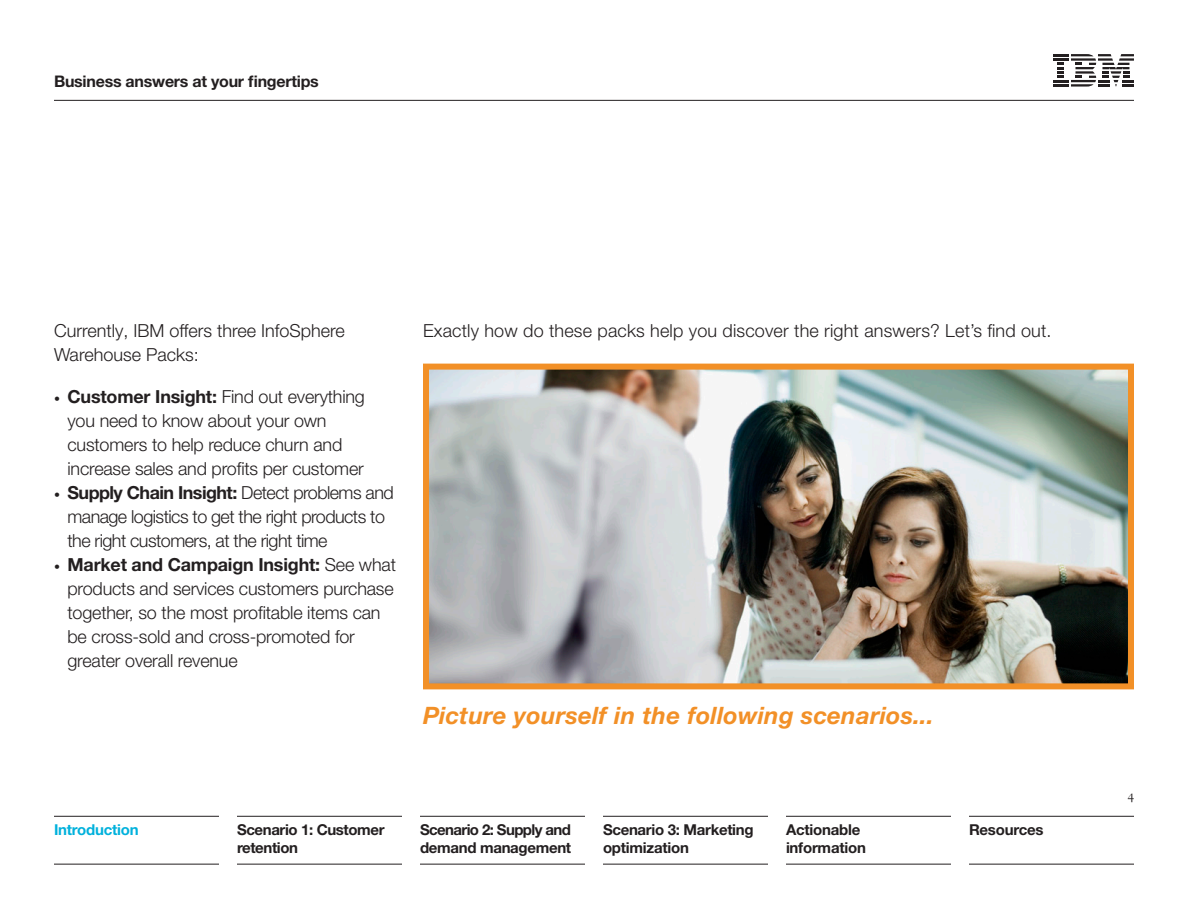
<style>
.page{position:relative;width:1188px;height:918px;background:#fff}
.page>*{position:absolute;margin:0;border:0;box-sizing:border-box;transform-origin:0 0}
._2A_Body{font:italic 700 24px "Helvetica Neue LT Pro";letter-spacing:.01em;color:#f29027}
._2B_Body_bullet_1__l{font:300 18px/24px "Helvetica Neue LT Pro";letter-spacing:-.01em;color:#231f20}
._2B_Body_bullet_1{font:300 18px/24px "Helvetica Neue LT Pro";letter-spacing:-.01em;color:#231f20}
._2A_Body-2{font:300 18px/24px "Helvetica Neue LT Pro";letter-spacing:.01em;color:#231f20}
._2B_Body_bullet_1-2{font:300 18px/24px "Helvetica Neue LT Pro";letter-spacing:-.03em;color:#231f20}
.t1{font:700 16.05px "Helvetica Neue LT Pro";letter-spacing:-.015em;color:#231f20}
._6A_5_ways_copy{font:700 15px/18px "Helvetica Neue LT Pro";letter-spacing:-.02em;color:#231f20}
._6A_5_ways_copy-2{font:700 15px "Helvetica Neue LT Pro";letter-spacing:-.015em;color:#00b1dc}
.t2{font:12px "Janson Text LT Std";color:#231f20}
.s1{font-weight:700;font-size:12px}
.s2{font-weight:700}
</style>
<div class="page">
<svg style="left:1053px;top:54px;width:81px;height:33px"></svg>
<hr style="left:54px;top:100px;width:1080px;height:1px;background:#231f20">
<hr style="left:54px;top:816px;width:165px;height:1px;background:#231f20">
<hr style="left:54px;top:864px;width:165px;height:1px;background:#231f20">
<hr style="left:237px;top:816px;width:165px;height:1px;background:#231f20">
<hr style="left:237px;top:864px;width:165px;height:1px;background:#231f20">
<hr style="left:420px;top:816px;width:165px;height:1px;background:#231f20">
<hr style="left:420px;top:864px;width:165px;height:1px;background:#231f20">
<hr style="left:603px;top:816px;width:165px;height:1px;background:#231f20">
<hr style="left:603px;top:864px;width:165px;height:1px;background:#231f20">
<hr style="left:786px;top:816px;width:165px;height:1px;background:#231f20">
<hr style="left:786px;top:864px;width:165px;height:1px;background:#231f20">
<hr style="left:969px;top:816px;width:165px;height:1px;background:#231f20">
<hr style="left:969px;top:864px;width:165px;height:1px;background:#231f20">
<img style="left:430px;top:371px;width:697px;height:311px">
<div style="left:423px;top:364px;width:711px;height:325px;border:6px solid #f29027"></div>
<p class="t1" style="left:54px;top:71px;width:266px">Business answers at your fingertips</p>
<p class="_2A_Body-2" style="left:54px;top:318px;width:292px">Currently, IBM offers three InfoSphere<br>Warehouse Packs:</p>
<p class="_2B_Body_bullet_1" style="left:68px;top:384px;width:299px;text-indent:-14px"><span class="s1">•</span> <span class="s2">Customer Insight:</span> Find out everything you need to know about your own customers to help reduce churn and increase sales and profits per customer</p>
<p class="_2B_Body_bullet_1-2" style="left:68px;top:480px;width:328px;text-indent:-14px"><span class="s1">•</span> <span class="s2">Supply Chain Insight:</span> Detect problems and manage logistics to get the right products to the right customers, at the right time</p>
<p class="_2B_Body_bullet_1__l" style="left:68px;top:552px;width:330px;text-indent:-14px"><span class="s1">•</span> <span class="s2">Market and Campaign Insight:</span> See what products and services customers purchase together, so the most profitable items can be cross-sold and cross-promoted for greater overall revenue</p>
<p class="_2A_Body-2" style="left:423px;top:318px;width:630px">Exactly how do these packs help you discover the right answers? Let’s find out.</p>
<p class="_2A_Body" style="left:423px;top:700px;width:512px">Picture yourself in the following scenarios...</p>
<p class="_6A_5_ways_copy-2" style="left:54px;top:820px;width:86px">Introduction</p>
<p class="_6A_5_ways_copy" style="left:237px;top:820px;width:149px">Scenario 1: Customer retention</p>
<p class="_6A_5_ways_copy" style="left:420px;top:820px;width:153px">Scenario 2: Supply and demand management</p>
<p class="_6A_5_ways_copy" style="left:603px;top:820px;width:152px">Scenario 3: Marketing optimization</p>
<p class="_6A_5_ways_copy" style="left:786px;top:820px;width:81px">Actionable information</p>
<p class="_6A_5_ways_copy" style="left:969px;top:820px;width:76px">Resources</p>
<p class="t2" style="left:1128px;top:790px;width:8px">4</p>
</div>
